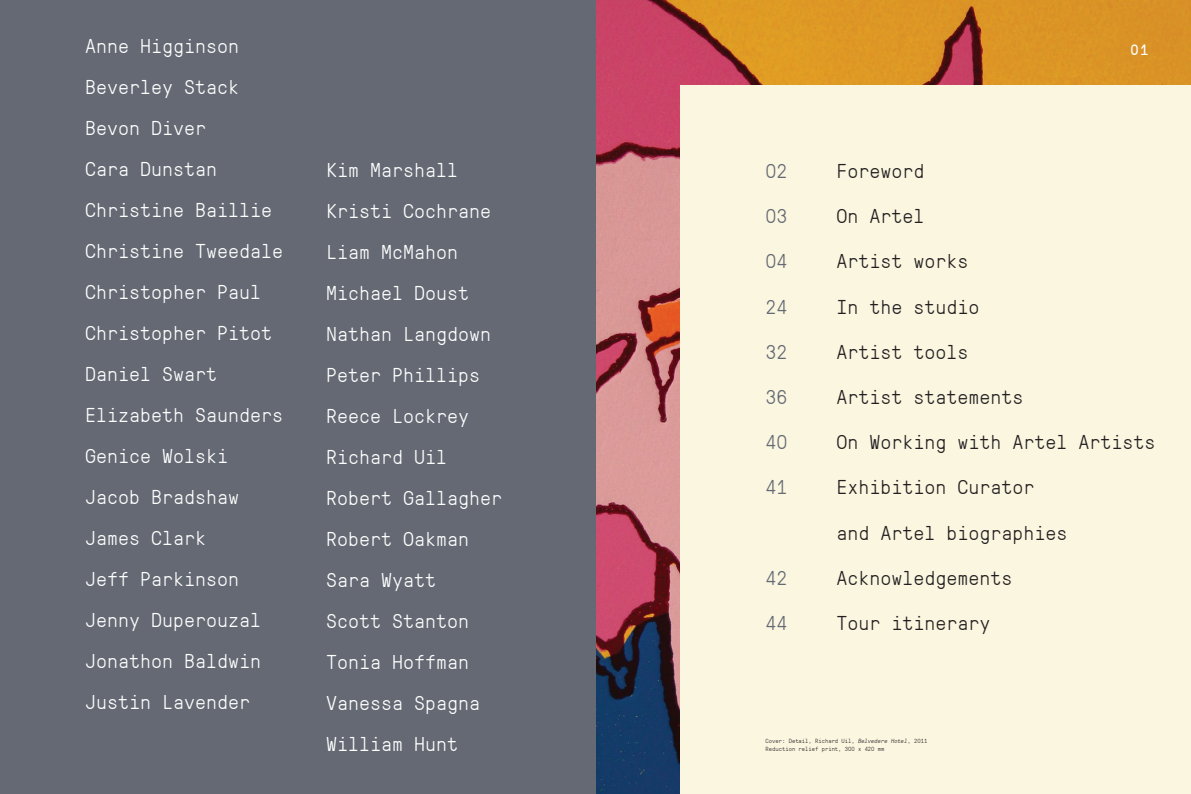
<style>
.page{position:relative;width:1191px;height:794px;background:#fff}
.page>*{position:absolute;margin:0;border:0;box-sizing:border-box;transform-origin:0 0}
.Artist_List{font:300 20px "GT Pressura Mono";color:#fff}
.Artist_List-2{font:300 20px "GT Pressura Mono";color:#231f20}
.Artist_List-3{font:300 20px "GT Pressura Mono";color:#646973}
.Page_Number{font:15px "GT Pressura Mono";color:#fff}
.Art_Credit{font:300 6px "GT Pressura Mono";color:#231f20}
.s1{font-style:italic}
</style>
<div class="page">
<img style="left:595px;top:0;width:596px;height:794px">
<div style="left:0;top:0;width:595px;height:794px;background:#646973"></div>
<div style="left:680px;top:85px;width:511px;height:709px;background:#faf6e0"></div>
<p class="Artist_List" style="left:85px;top:31px;width:156px">Anne Higginson</p>
<p class="Page_Number" style="left:1130px;top:39px;width:19px">01</p>
<p class="Artist_List" style="left:85px;top:72px;width:156px">Beverley Stack</p>
<p class="Artist_List" style="left:85px;top:113px;width:123px">Bevon Diver</p>
<p class="Artist_List" style="left:85px;top:154px;width:134px">Cara Dunstan</p>
<p class="Artist_List" style="left:85px;top:195px;width:189px">Christine Baillie</p>
<p class="Artist_List" style="left:85px;top:236px;width:200px">Christine Tweedale</p>
<p class="Artist_List" style="left:85px;top:277px;width:178px">Christopher Paul</p>
<p class="Artist_List" style="left:85px;top:318px;width:189px">Christopher Pitot</p>
<p class="Artist_List" style="left:85px;top:359px;width:134px">Daniel Swart</p>
<p class="Artist_List" style="left:85px;top:400px;width:200px">Elizabeth Saunders</p>
<p class="Artist_List" style="left:85px;top:441px;width:145px">Genice Wolski</p>
<p class="Artist_List" style="left:85px;top:482px;width:156px">Jacob Bradshaw</p>
<p class="Artist_List" style="left:85px;top:523px;width:123px">James Clark</p>
<p class="Artist_List" style="left:85px;top:564px;width:156px">Jeff Parkinson</p>
<p class="Artist_List" style="left:85px;top:605px;width:178px">Jenny Duperouzal</p>
<p class="Artist_List" style="left:85px;top:646px;width:178px">Jonathon Baldwin</p>
<p class="Artist_List" style="left:85px;top:687px;width:167px">Justin Lavender</p>
<p class="Artist_List" style="left:326px;top:156px;width:134px">Kim Marshall</p>
<p class="Artist_List" style="left:326px;top:197px;width:167px">Kristi Cochrane</p>
<p class="Artist_List" style="left:326px;top:238px;width:134px">Liam McMahon</p>
<p class="Artist_List" style="left:326px;top:279px;width:145px">Michael Doust</p>
<p class="Artist_List" style="left:326px;top:320px;width:167px">Nathan Langdown</p>
<p class="Artist_List" style="left:326px;top:361px;width:156px">Peter Phillips</p>
<p class="Artist_List" style="left:326px;top:402px;width:145px">Reece Lockrey</p>
<p class="Artist_List" style="left:326px;top:443px;width:122px">Richard Uil</p>
<p class="Artist_List" style="left:326px;top:484px;width:178px">Robert Gallagher</p>
<p class="Artist_List" style="left:326px;top:525px;width:145px">Robert Oakman</p>
<p class="Artist_List" style="left:326px;top:566px;width:111px">Sara Wyatt</p>
<p class="Artist_List" style="left:326px;top:607px;width:145px">Scott Stanton</p>
<p class="Artist_List" style="left:326px;top:648px;width:145px">Tonia Hoffman</p>
<p class="Artist_List" style="left:326px;top:689px;width:156px">Vanessa Spagna</p>
<p class="Artist_List" style="left:326px;top:730px;width:134px">William Hunt</p>
<p class="Artist_List-3" style="left:765px;top:157px;width:23px">02</p>
<p class="Artist_List-3" style="left:765px;top:202px;width:23px">03</p>
<p class="Artist_List-3" style="left:765px;top:247px;width:23px">04</p>
<p class="Artist_List-3" style="left:765px;top:292px;width:23px">24</p>
<p class="Artist_List-3" style="left:765px;top:337px;width:23px">32</p>
<p class="Artist_List-3" style="left:765px;top:383px;width:23px">36</p>
<p class="Artist_List-3" style="left:765px;top:428px;width:23px">40</p>
<p class="Artist_List-3" style="left:765px;top:473px;width:23px">41</p>
<p class="Artist_List-2" style="left:836px;top:157px;width:89px">Foreword</p>
<p class="Artist_List-2" style="left:836px;top:202px;width:89px">On Artel</p>
<p class="Artist_List-2" style="left:836px;top:247px;width:133px">Artist works</p>
<p class="Artist_List-2" style="left:836px;top:292px;width:144px">In the studio</p>
<p class="Artist_List-2" style="left:836px;top:337px;width:133px">Artist tools</p>
<p class="Artist_List-2" style="left:836px;top:383px;width:188px">Artist statements</p>
<p class="Artist_List-2" style="left:836px;top:428px;width:321px">On Working with Artel Artists</p>
<p class="Artist_List-2" style="left:836px;top:473px;width:199px">Exhibition Curator</p>
<p class="Artist_List-2" style="left:836px;top:518px;width:232px">and Artel biographies</p>
<p class="Artist_List-2" style="left:836px;top:563px;width:177px">Acknowledgements</p>
<p class="Artist_List-2" style="left:836px;top:609px;width:155px">Tour itinerary</p>
<p class="Artist_List-3" style="left:765px;top:563px;width:23px">42</p>
<p class="Artist_List-3" style="left:765px;top:609px;width:23px">44</p>
<p class="Art_Credit" style="left:765px;top:737px;width:163px">Cover: Detail, Richard Uil, <span class="s1">Belvedere Hotel</span>, 2011</p>
<p class="Art_Credit" style="left:765px;top:745px;width:120px">Reduction relief print, 300 x 420 mm</p>
</div>
